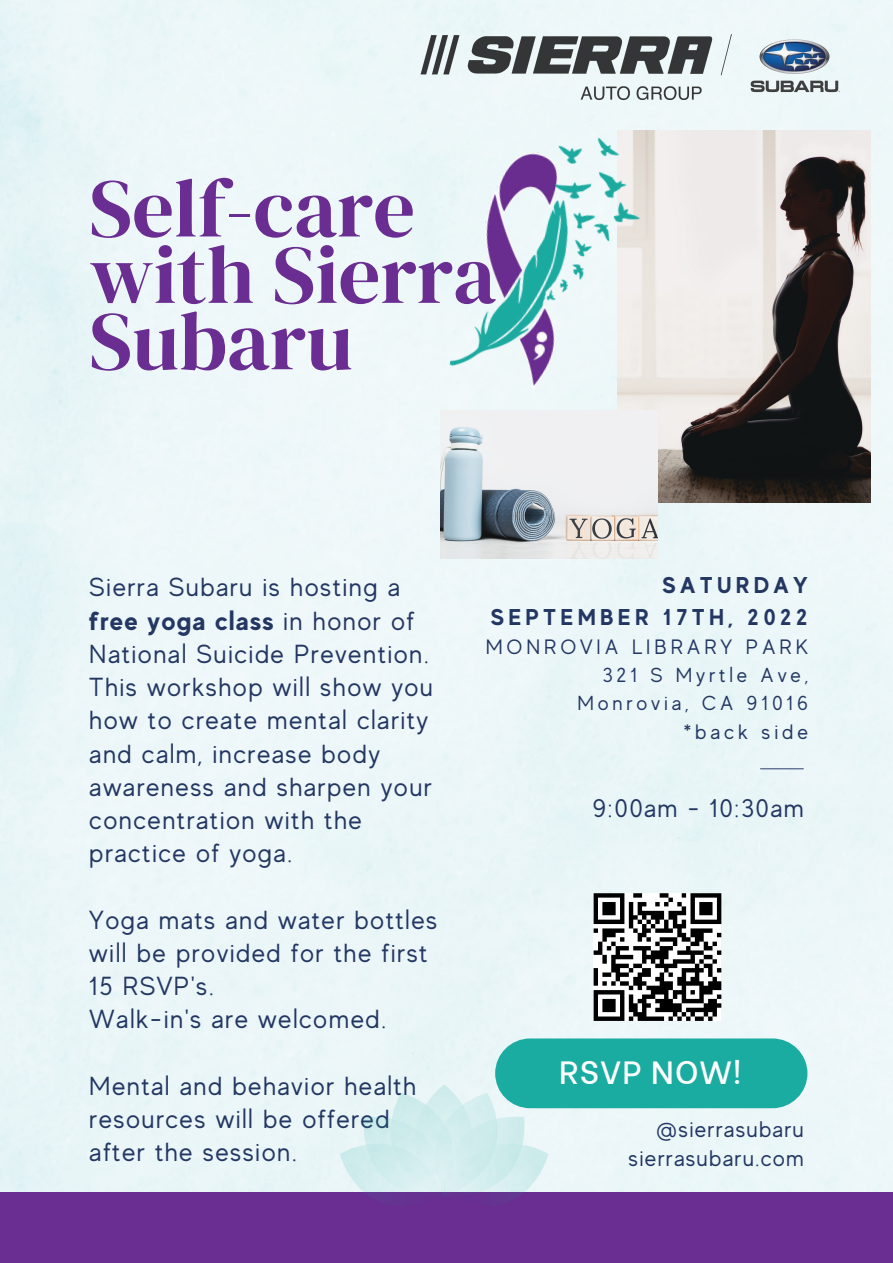
<style>
.page{position:relative;width:893px;height:1263px;background:#fff}
.page>*{position:absolute;margin:0;border:0;box-sizing:border-box;transform-origin:0 0}
.t1{font:82.5px/66.4px "DM Serif Display";color:#6a2d91}
.t2{font:500 32.1px "Be Vietnam";letter-spacing:.04em;color:#fff}
.t3{font:26.1px/33.2px "MADE Evolve Sans";letter-spacing:.055em;color:#243763}
.t4{font:25.5px "MADE Evolve Sans";letter-spacing:.055em;color:#243763}
.t5{font:700 22.8px/31.5px "MADE Evolve Sans";letter-spacing:.19em;color:#243763;text-align:right}
.t6{font:22.5px/28.5px "MADE Evolve Sans";letter-spacing:.055em;color:#243763;text-align:right}
.t7{font:20.77px "MADE Evolve Sans";letter-spacing:.19em;color:#243763}
.t8{font:20.25px/28.1px "MADE Evolve Sans";letter-spacing:.19em;color:#243763;text-align:right}
.s1{font-weight:700}
</style>
<div class="page">
<div style="left:0;top:0;width:893px;height:1192px;background:#ecf6f8"></div>
<div style="left:0;top:1192px;width:893px;height:71px;background:#6a2d91"></div>
<hr style="left:760px;top:768px;width:43px;height:1px;background:#243763">
<img style="left:617px;top:131px;width:254px;height:371px">
<img style="left:441px;top:410px;width:216px;height:149px">
<svg style="left:340px;top:1084px;width:208px;height:116px"></svg>
<img style="left:418px;top:33px;width:425px;height:70px">
<div style="left:495px;top:1038px;width:312px;height:70px;background:#1baca1;border-radius:35px"></div>
<img style="left:448px;top:120px;width:203px;height:282px">
<svg style="left:593px;top:893px;width:128px;height:128px"></svg>
<h1 class="t1" style="left:89px;top:174px;width:408px">Self-care with Sierra<br>Subaru</h1>
<p class="t3" style="left:89px;top:571px;width:345px">Sierra Subaru is hosting a <span class="s1">free yoga class</span> in honor of<br>National Suicide Prevention.<br>This workshop will show you how to create mental clarity and calm, increase body awareness and sharpen your concentration with the practice of yoga.</p>
<p class="t3" style="left:89px;top:903px;width:349px">Yoga mats and water bottles will be provided for the first<br>15 RSVP's.<br>Walk-in's are welcomed.</p>
<p class="t3" style="left:89px;top:1069px;width:328px">Mental and behavior health resources will be offered after the session.</p>
<p class="t5" style="left:491px;top:569px;width:318px">SATURDAY<br>SEPTEMBER 17TH, 2022</p>
<p class="t7" style="left:486px;top:635px;width:324px">MONROVIA LIBRARY PARK</p>
<p class="t8" style="left:577px;top:661px;width:232px">321 S Myrtle Ave,<br>Monrovia, CA 91016</p>
<p class="t7" style="left:684px;top:720px;width:126px">*back side</p>
<p class="t4" style="left:592px;top:794px;width:213px">9:00am - 10:30am</p>
<p class="t2" style="left:559px;top:1046px;width:184px">RSVP NOW!</p>
<p class="t6" style="left:628px;top:1115px;width:177px">@sierrasubaru sierrasubaru.com</p>
</div>
